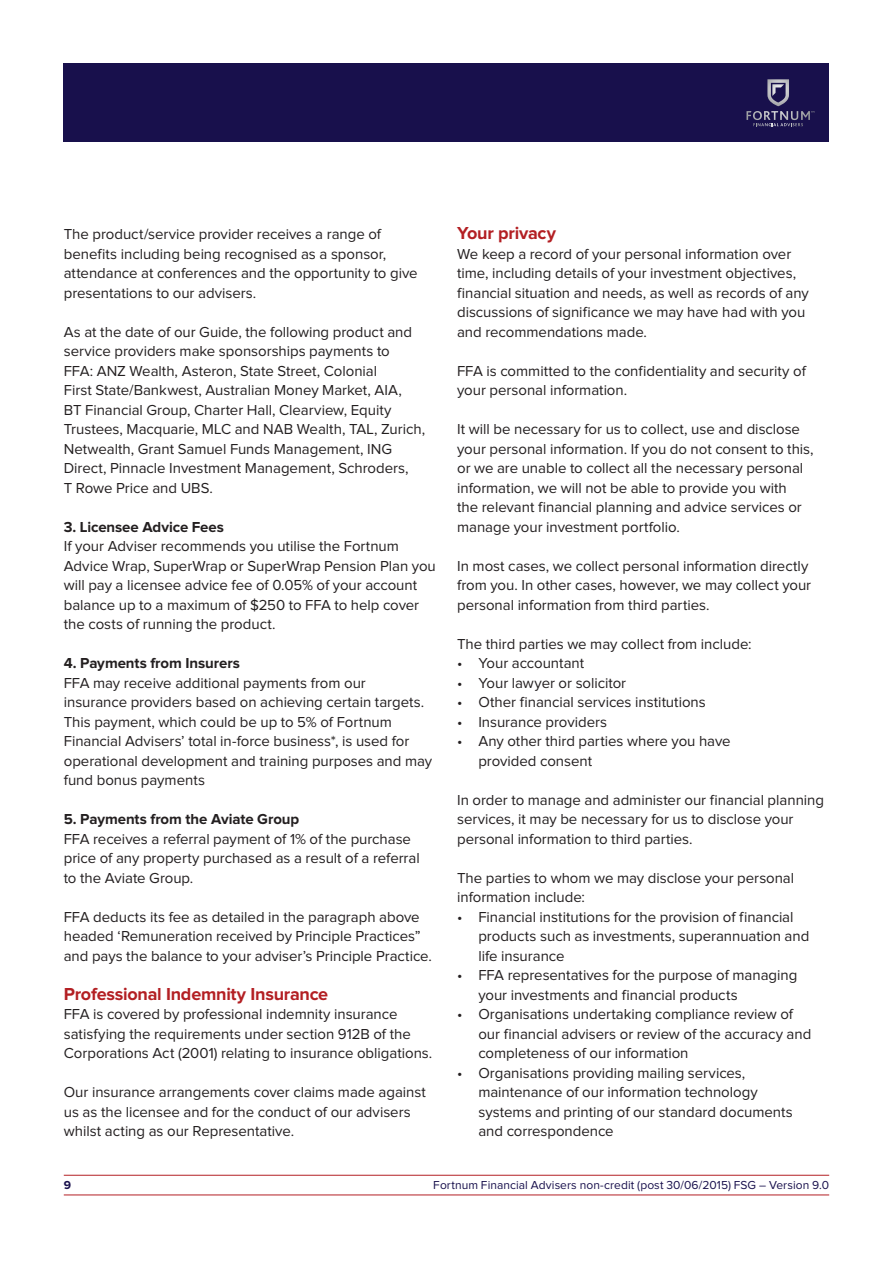
<style>
.page{position:relative;width:893px;height:1263px;background:#fff}
.page>*{position:absolute;margin:0;border:0;box-sizing:border-box;transform-origin:0 0}
.t1{font:700 18px "Proxima Nova";letter-spacing:-.015em;color:#b31f23}
.t2{font:15px/19.5px "Proxima Nova";letter-spacing:-.005em;color:#231f20}
.t3{font:700 15px "Proxima Nova";letter-spacing:-.005em;color:#231f20}
.t4{font:12px "Proxima Nova";letter-spacing:.005em;color:#18104c}
.t5{font:700 12px "Proxima Nova";color:#18104c}
</style>
<div class="page">
<hr style="left:64px;top:1195px;width:765px;height:1px;background:#b31f23">
<hr style="left:64px;top:1175px;width:765px;height:1px;background:#b31f23">
<div style="left:64px;top:64px;width:765px;height:78px;background:#18104c"></div>
<svg style="left:746px;top:79px;width:68px;height:47px"></svg>
<p class="t2" style="left:64px;top:225px;width:355px">The product/service provider receives a range of benefits including being recognised as a sponsor, attendance at conferences and the opportunity to give presentations to our advisers.</p>
<p class="t2" style="left:64px;top:323px;width:363px">As at the date of our Guide, the following product and service providers make sponsorships payments to<br>FFA: ANZ Wealth, Asteron, State Street, Colonial<br>First State/Bankwest, Australian Money Market, AIA,<br>BT Financial Group, Charter Hall, Clearview, Equity Trustees, Macquarie, MLC and NAB Wealth, TAL, Zurich, Netwealth, Grant Samuel Funds Management, ING Direct, Pinnacle Investment Management, Schroders,<br>T Rowe Price and UBS.</p>
<p class="t3" style="left:64px;top:520px;width:162px">3. Licensee Advice Fees</p>
<p class="t2" style="left:64px;top:537px;width:374px">If your Adviser recommends you utilise the Fortnum Advice Wrap, SuperWrap or SuperWrap Pension Plan you will pay a licensee advice fee of 0.05% of your account balance up to a maximum of $250 to FFA to help cover the costs of running the product.</p>
<p class="t3" style="left:64px;top:656px;width:178px">4. Payments from Insurers</p>
<p class="t2" style="left:64px;top:674px;width:370px">FFA may receive additional payments from our insurance providers based on achieving certain targets.<br>This payment, which could be up to 5% of Fortnum Financial Advisers’ total in-force business*, is used for operational development and training purposes and may fund bonus payments</p>
<p class="t3" style="left:64px;top:812px;width:237px">5. Payments from the Aviate Group</p>
<p class="t2" style="left:64px;top:830px;width:358px">FFA receives a referral payment of 1% of the purchase price of any property purchased as a result of a referral to the Aviate Group.</p>
<p class="t2" style="left:64px;top:908px;width:370px">FFA deducts its fee as detailed in the paragraph above headed ‘Remuneration received by Principle Practices” and pays the balance to your adviser’s Principle Practice.</p>
<p class="t1" style="left:64px;top:986px;width:266px">Professional Indemnity Insurance</p>
<p class="t2" style="left:64px;top:1005px;width:370px">FFA is covered by professional indemnity insurance satisfying the requirements under section 912B of the<br>Corporations Act (2001) relating to insurance obligations.</p>
<p class="t2" style="left:64px;top:1083px;width:364px">Our insurance arrangements cover claims made against us as the licensee and for the conduct of our advisers whilst acting as our Representative.</p>
<p class="t1" style="left:457px;top:225px;width:100px">Your privacy</p>
<p class="t2" style="left:457px;top:245px;width:353px">We keep a record of your personal information over time, including details of your investment objectives, financial situation and needs, as well as records of any discussions of significance we may have had with you and recommendations made.</p>
<p class="t2" style="left:457px;top:362px;width:350px">FFA is committed to the confidentiality and security of your personal information.</p>
<p class="t2" style="left:457px;top:420px;width:358px">It will be necessary for us to collect, use and disclose your personal information. If you do not consent to this, or we are unable to collect all the necessary personal information, we will not be able to provide you with<br>the relevant financial planning and advice services or manage your investment portfolio.</p>
<p class="t2" style="left:457px;top:557px;width:356px">In most cases, we collect personal information directly from you. In other cases, however, we may collect your personal information from third parties.</p>
<p class="t2" style="left:457px;top:635px;width:296px">The third parties we may collect from include:</p>
<p class="t2" style="left:457px;top:654px;width:129px">• Your accountant</p>
<p class="t2" style="left:457px;top:674px;width:171px">• Your lawyer or solicitor</p>
<p class="t2" style="left:457px;top:693px;width:250px">• Other financial services institutions</p>
<p class="t2" style="left:457px;top:713px;width:152px">• Insurance providers</p>
<p class="t2" style="left:478px;top:732px;width:254px;text-indent:-21px">• Any other third parties where you have provided consent</p>
<p class="t2" style="left:457px;top:791px;width:368px">In order to manage and administer our financial planning services, it may be necessary for us to disclose your personal information to third parties.</p>
<p class="t2" style="left:457px;top:869px;width:339px">The parties to whom we may disclose your personal information include:</p>
<p class="t2" style="left:478px;top:908px;width:332px;text-indent:-21px">• Financial institutions for the provision of financial products such as investments, superannuation and life insurance</p>
<p class="t2" style="left:478px;top:966px;width:320px;text-indent:-21px">• FFA representatives for the purpose of managing your investments and financial products</p>
<p class="t2" style="left:478px;top:1005px;width:334px;text-indent:-21px">• Organisations undertaking compliance review of our financial advisers or review of the accuracy and completeness of our information</p>
<p class="t2" style="left:478px;top:1064px;width:316px;text-indent:-21px">• Organisations providing mailing services, maintenance of our information technology systems and printing of our standard documents and correspondence</p>
<p class="t5" style="left:64px;top:1180px;width:9px">9</p>
<p class="t4" style="left:433px;top:1180px;width:397px">Fortnum Financial Advisers non-credit (post 30/06/2015) FSG – Version 9.0</p>
</div>
